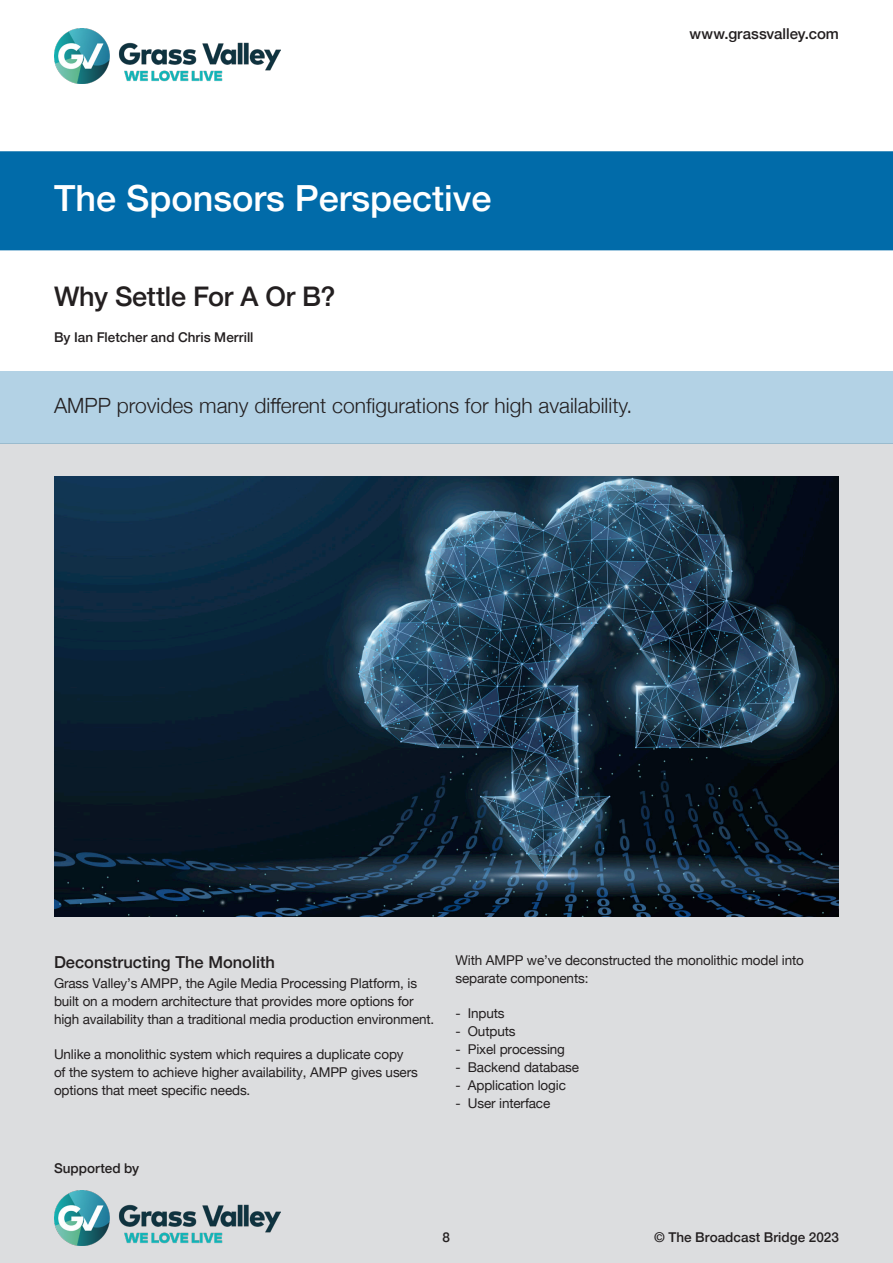
<style>
.page{position:relative;width:893px;height:1263px;background:#fff}
.page>*{position:absolute;margin:0;border:0;box-sizing:border-box;transform-origin:0 0}
.t1{font:500 36px "Helvetica Neue";color:#fff}
.intro{font:500 27px "Helvetica Neue";letter-spacing:-.01em;color:#231f20}
.t2{font:300 21px "Helvetica Neue";color:#231f20}
.Column_Head_-_Sub_He{font:500 16.5px "Helvetica Neue";color:#231f20}
.t3{font:500 15px "Helvetica Neue";color:#231f20}
.EG_Body_Copy{font:13.5px/18px "Helvetica Neue";letter-spacing:-.01em;color:#231f20}
.intro-2{font:500 13.5px "Helvetica Neue";letter-spacing:.005em;color:#231f20}
.sub_head{font:500 13.5px "Helvetica Neue";letter-spacing:.005em;color:#231f20}
</style>
<div class="page">
<div style="left:0;top:444px;width:893px;height:819px;background:#dcdddf"></div>
<img style="left:54px;top:28px;width:226px;height:56px">
<img style="left:54px;top:1190px;width:226px;height:56px">
<div style="left:0;top:372px;width:893px;height:72px;background:#b3d2e5"></div>
<div style="left:1px;top:152px;width:891px;height:98px;background:#016ba9"></div>
<div style="left:0;top:151px;width:893px;height:99px;border:2px solid #016ba9"></div>
<img style="left:54px;top:477px;width:784px;height:440px">
<p class="t1" style="left:54px;top:170px;width:439px">The Sponsors Perspective</p>
<p class="intro" style="left:54px;top:275px;width:283px">Why Settle For A Or B?</p>
<p class="intro-2" style="left:54px;top:326px;width:201px">By Ian Fletcher and Chris Merrill</p>
<p class="t2" style="left:54px;top:389px;width:580px">AMPP provides many different configurations for high availability.</p>
<p class="t3" style="left:689px;top:21px;width:151px">www.grassvalley.com</p>
<p class="Column_Head_-_Sub_He" style="left:54px;top:948px;width:222px">Deconstructing The Monolith</p>
<p class="EG_Body_Copy" style="left:54px;top:975px;width:382px">Grass Valley’s AMPP, the Agile Media Processing Platform, is built on a modern architecture that provides more options for high availability than a traditional media production environment.</p>
<p class="EG_Body_Copy" style="left:54px;top:1046px;width:365px">Unlike a monolithic system which requires a duplicate copy of the system to achieve higher availability, AMPP gives users options that meet specific needs.</p>
<p class="intro-2" style="left:54px;top:1157px;width:87px">Supported by</p>
<p class="EG_Body_Copy" style="left:455px;top:951px;width:350px">With AMPP we’ve deconstructed the monolithic model into separate components:</p>
<p class="EG_Body_Copy" style="left:455px;top:1004px;width:51px">- Inputs</p>
<p class="EG_Body_Copy" style="left:455px;top:1022px;width:62px">- Outputs</p>
<p class="EG_Body_Copy" style="left:455px;top:1040px;width:111px">- Pixel processing</p>
<p class="EG_Body_Copy" style="left:455px;top:1058px;width:125px">- Backend database</p>
<p class="EG_Body_Copy" style="left:455px;top:1076px;width:112px">- Application logic</p>
<p class="EG_Body_Copy" style="left:455px;top:1094px;width:96px">- User interface</p>
<p class="intro-2" style="left:442px;top:1226px;width:9px">8</p>
<p class="sub_head" style="left:654px;top:1226px;width:186px">© The Broadcast Bridge 2023</p>
</div>
